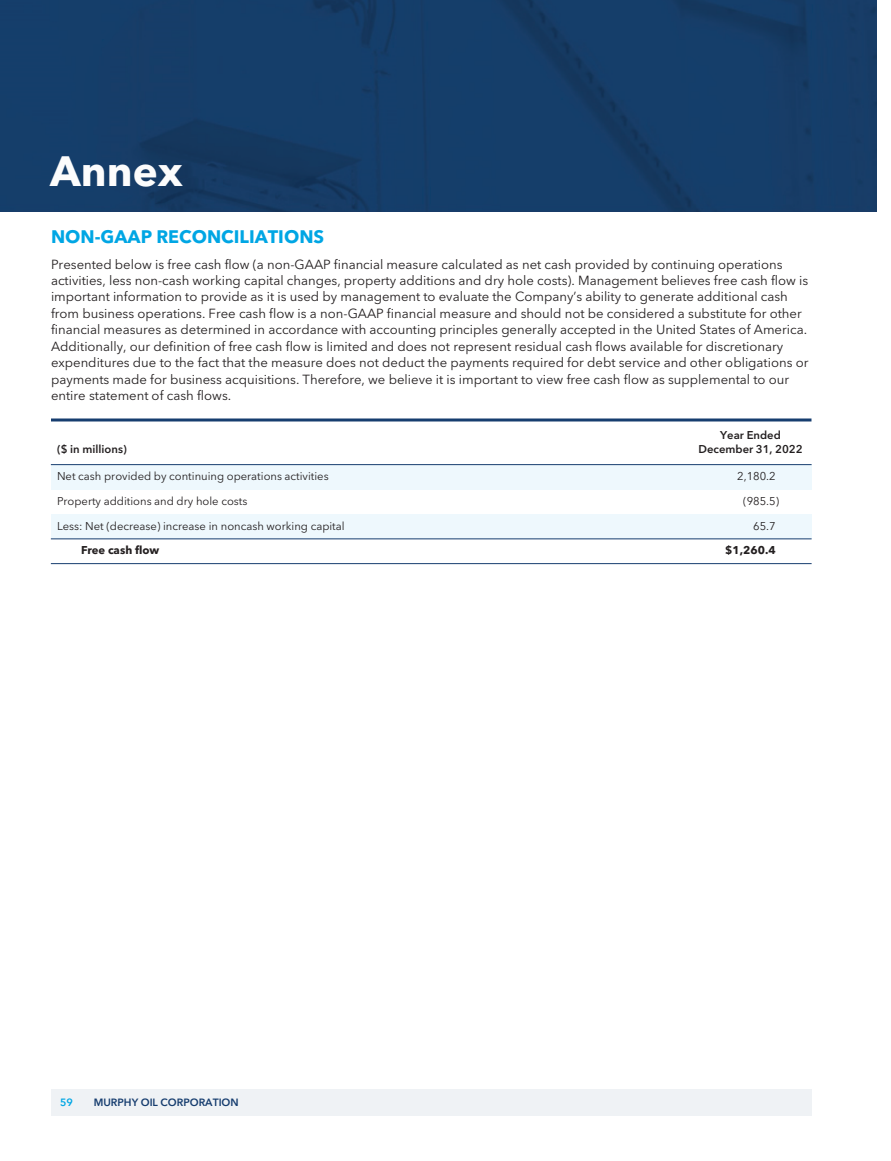
<style>
.page{position:relative;width:891px;height:1161px;background:#fff}
.page>*{position:absolute;margin:0;border:0;box-sizing:border-box;transform-origin:0 0}
.t1{font:700 42px "Avenir Next LT Pro";color:#fcfcfc}
.t2{font:700 18px "Avenir Next LT Pro";color:#00a6e4}
.t3{font:13.2px/16.5px "Avenir Next LT Pro";color:#231f20}
.t4{font:11.25px "Avenir Next LT Pro";color:#231f20}
.t5{font:600 11.25px/14.2px "Avenir Next LT Pro";color:#231f20;text-align:center}
.t6{font:700 11.25px "Avenir Next LT Pro";color:#231f20}
.t7{font:600 10.5px "Avenir Next LT Pro";color:#163d6f}
.t8{font:600 10.5px "Avenir Next LT Pro";color:#00a6e4}
</style>
<div class="page">
<img style="left:0;top:0;width:877px;height:211px">
<div style="left:51px;top:465px;width:761px;height:25px;background:#eef8fd"></div>
<div style="left:51px;top:514px;width:761px;height:25px;background:#eef8fd"></div>
<hr style="left:51px;top:464px;width:760px;height:1px;background:#163d6f">
<hr style="left:51px;top:538px;width:760px;height:1px;background:#163d6f">
<svg style="left:52px;top:418px;width:758px;height:4px;background:#506d92"></svg>
<hr style="left:51px;top:563px;width:760px;height:1px;background:#163d6f">
<div style="left:51px;top:1089px;width:761px;height:27px;background:#eff2f5"></div>
<h1 class="t1" style="left:50px;top:153px;width:134px">Annex</h1>
<h2 class="t2" style="left:51px;top:229px;width:275px">NON-GAAP RECONCILIATIONS</h2>
<p class="t3" style="left:51px;top:257px;width:759px">Presented below is free cash flow (a non-GAAP financial measure calculated as net cash provided by continuing operations activities, less non-cash working capital changes, property additions and dry hole costs). Management believes free cash flow is important information to provide as it is used by management to evaluate the Company’s ability to generate additional cash from business operations. Free cash flow is a non-GAAP financial measure and should not be considered a substitute for other financial measures as determined in accordance with accounting principles generally accepted in the United States of America.<br>Additionally, our definition of free cash flow is limited and does not represent residual cash flows available for discretionary expenditures due to the fact that the measure does not deduct the payments required for debt service and other obligations or payments made for business acquisitions. Therefore, we believe it is important to view free cash flow as supplemental to our entire statement of cash flows.</p>
<p class="t5" style="left:57px;top:443px;width:71px">($ in millions)</p>
<p class="t5" style="left:699px;top:429px;width:106px">Year Ended<br>December 31, 2022</p>
<p class="t4" style="left:57px;top:471px;width:273px">Net cash provided by continuing operations activities</p>
<p class="t4" style="left:737px;top:471px;width:40px">2,180.2</p>
<p class="t4" style="left:57px;top:496px;width:192px">Property additions and dry hole costs</p>
<p class="t4" style="left:743px;top:496px;width:37px">(985.5)</p>
<p class="t4" style="left:57px;top:521px;width:289px">Less: Net (decrease) increase in noncash working capital</p>
<p class="t4" style="left:753px;top:521px;width:24px">65.7</p>
<p class="t6" style="left:81px;top:545px;width:80px">Free cash flow</p>
<p class="t6" style="left:725px;top:545px;width:52px">$1,260.4</p>
<p class="t8" style="left:60px;top:1098px;width:14px">59</p>
<p class="t7" style="left:94px;top:1098px;width:147px">MURPHY OIL CORPORATION</p>
</div>
